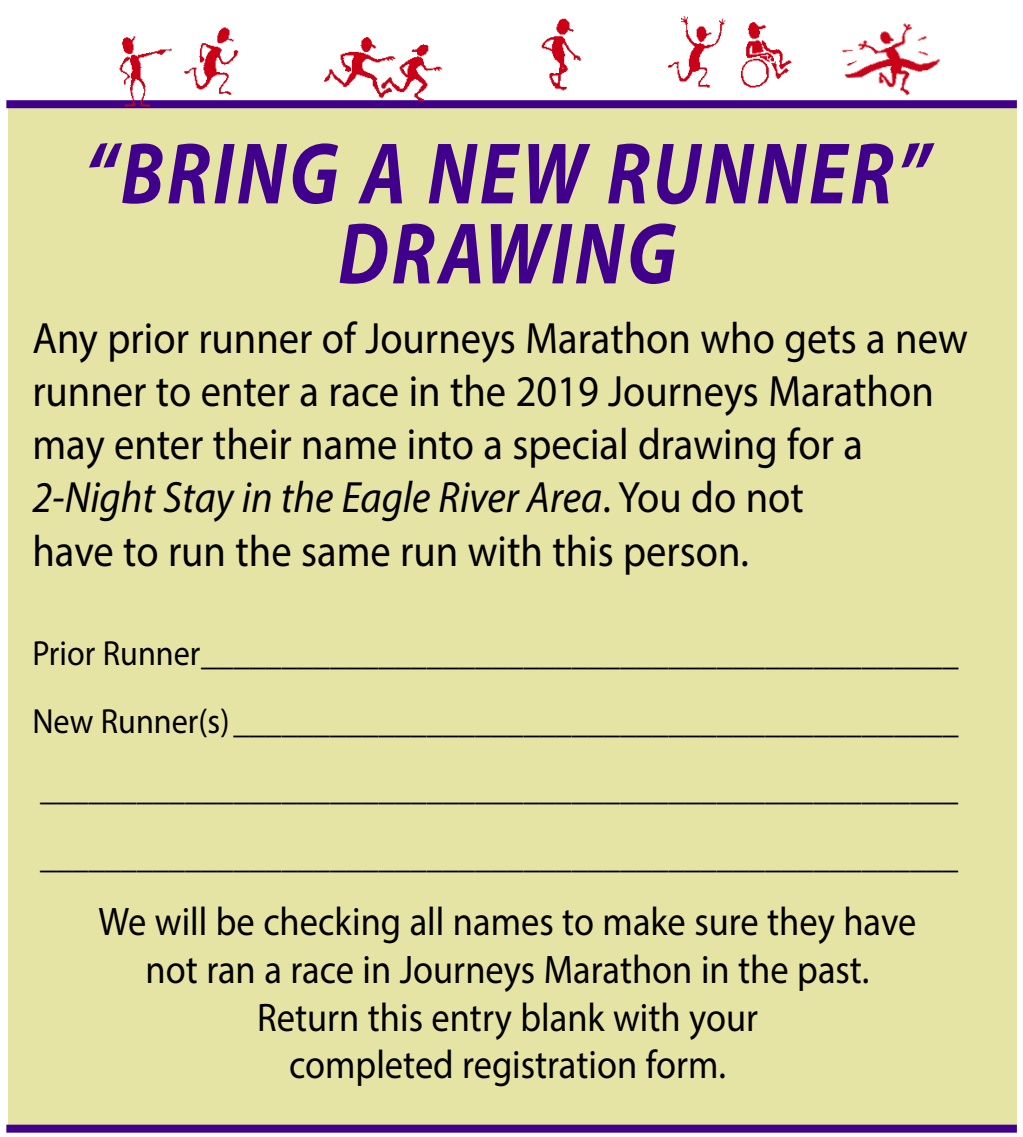
<style>
.page{position:relative;width:1023px;height:1137px;background:#fff}
.page>*{position:absolute;margin:0;border:0;box-sizing:border-box;transform-origin:0 0}
.t1{font:italic 700 88px/80px "Myriad Pro";letter-spacing:.045em;color:#41008b;text-align:center;scale:.84 1}
.t2{font:44px/53.2px "Myriad Pro";color:#000;scale:.92 1}
.t3{font:40px/47.6px "Myriad Pro";color:#000;text-align:center;scale:.91 1}
.t4{font:35.2px/67.6px "Myriad Pro";color:#000;text-align:justify;scale:.92 1}
.s1{font-style:italic}
</style>
<div class="page">
<div style="left:8px;top:108px;width:1008px;height:1022px;background:#e6e4a5"></div>
<div style="left:6px;top:100px;width:1010px;height:8px;background:#41008b"></div>
<div style="left:6px;top:1124px;width:1010px;height:8px;background:#41008b"></div>
<img style="left:829px;top:23px;width:136px;height:86px">
<img style="left:668px;top:16px;width:143px;height:85px">
<img style="left:89px;top:36px;width:79px;height:73px">
<img style="left:168px;top:27px;width:304px;height:82px">
<img style="left:541px;top:18px;width:40px;height:73px">
<h1 class="t1" style="left:84px;top:141px;width:1008px">“BRING A NEW RUNNER”<br>DRAWING</h1>
<p class="t2" style="left:32px;top:315px;width:1018px">Any prior runner of Journeys Marathon who gets a new runner to enter a race in the 2019 Journeys Marathon may enter their name into a special drawing for a <span class="s1">2-Night Stay in the Eagle River Area</span>. You do not<br>have to run the same run with this person.</p>
<p class="t4" style="left:32px;top:622px;width:1007px">Prior Runner_______________________________________________ New Runner(s) _____________________________________________ _________________________________________________________ _________________________________________________________</p>
<p class="t3" style="left:98px;top:901px;width:900px">We will be checking all names to make sure they have not ran a race in Journeys Marathon in the past.<br>Return this entry blank with your<br>completed registration form.</p>
</div>
